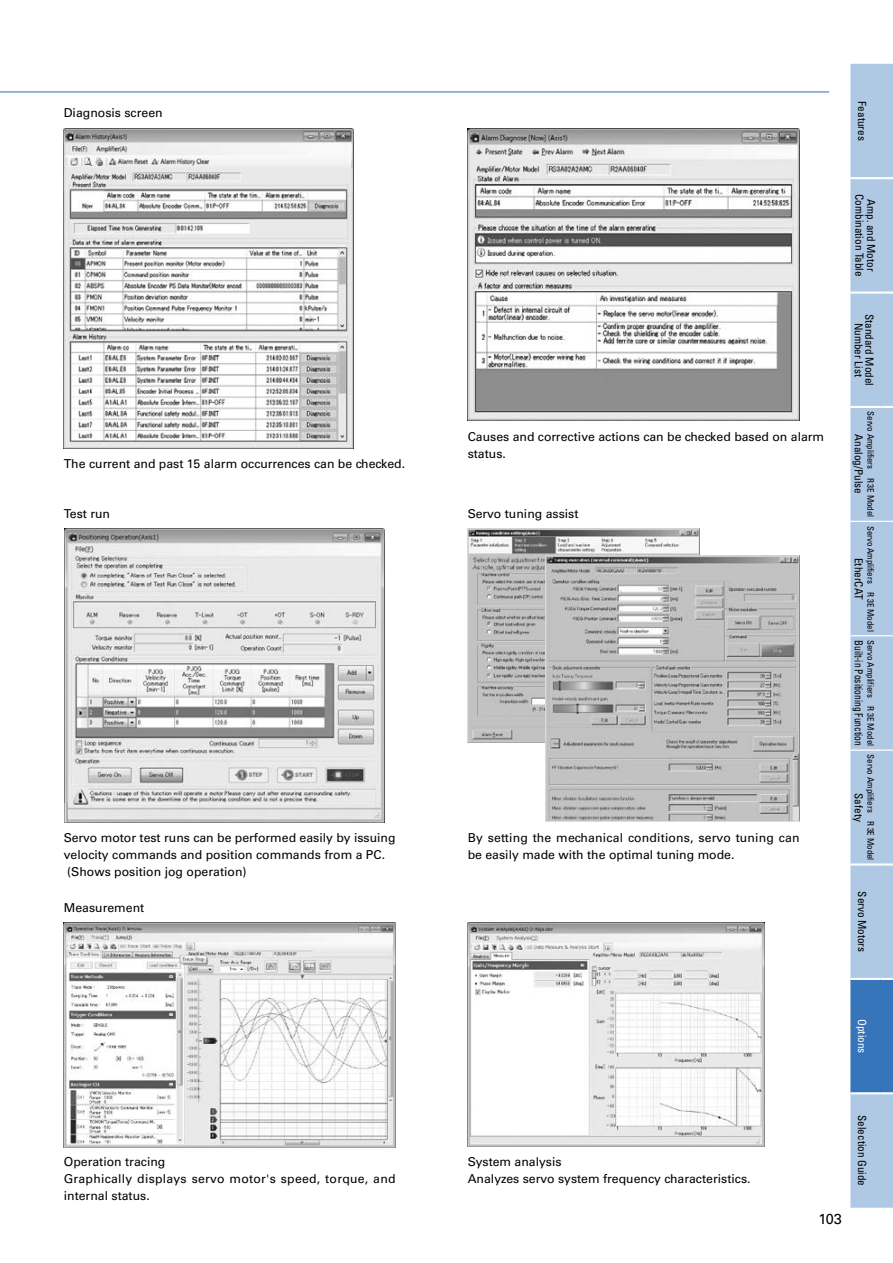
<style>
.page{position:relative;width:893px;height:1263px;background:#fff}
.page>*{position:absolute;margin:0;border:0;box-sizing:border-box;transform-origin:0 0}
.t1{font:14.55px "Univers LT Std";color:#000}
.t2{font:12.3px/17px "Univers LT Std";color:#000}
.t3{font:12.3px/17px "Univers LT Std";letter-spacing:.02em;color:#000}
.t4{font:condensed 11.1px/11.7px "Univers LT Std";color:#000;text-align:center}
.t5{font:condensed 11.1px "Univers LT Std";color:#000;scale:.85 1}
.t6{font:condensed 11.1px "Univers LT Std";color:#fff}
.t7{font:condensed 9px "Univers LT Std";letter-spacing:-.005em;color:#000}
</style>
<div class="page">
<hr style="left:0;top:91px;width:829px;height:1px;background:#3775bb">
<img style="left:64px;top:923px;width:331px;height:224px">
<img style="left:468px;top:923px;width:297px;height:223px">
<img style="left:65px;top:528px;width:320px;height:294px">
<img style="left:468px;top:528px;width:231px;height:214px">
<img style="left:545px;top:556px;width:254px;height:266px">
<img style="left:64px;top:129px;width:290px;height:319px">
<img style="left:468px;top:129px;width:331px;height:291px">
<div style="left:850px;top:64px;width:43px;height:1144px;background:#afc8e4"></div>
<svg style="left:880px;top:177px;width:13px;height:2px"></svg>
<svg style="left:880px;top:291px;width:13px;height:3px"></svg>
<svg style="left:880px;top:406px;width:13px;height:2px"></svg>
<svg style="left:880px;top:863px;width:13px;height:2px"></svg>
<div style="left:850px;top:978px;width:43px;height:116px;background:#3775bb"></div>
<hr style="left:850px;top:177px;width:30px;height:2px;background:#fff">
<hr style="left:850px;top:291px;width:30px;height:3px;background:#fff">
<hr style="left:850px;top:406px;width:30px;height:2px;background:#fff">
<hr style="left:850px;top:863px;width:30px;height:2px;background:#fff">
<hr style="left:850px;top:978px;width:30px;height:2px;background:#fff">
<hr style="left:850px;top:1092px;width:30px;height:2px;background:#fff">
<svg style="left:880px;top:521px;width:13px;height:1px"></svg>
<svg style="left:880px;top:749px;width:13px;height:2px"></svg>
<hr style="left:850px;top:521px;width:30px;height:1px;background:#fff">
<hr style="left:850px;top:749px;width:30px;height:2px;background:#fff">
<svg style="left:880px;top:635px;width:13px;height:1px"></svg>
<hr style="left:850px;top:635px;width:30px;height:1px;background:#fff">
<p class="t2" style="left:64px;top:104px;width:100px">Diagnosis screen</p>
<p class="t2" style="left:64px;top:455px;width:343px">The current and past 15 alarm occurrences can be checked.</p>
<p class="t2" style="left:64px;top:505px;width:48px">Test run</p>
<p class="t2" style="left:64px;top:829px;width:333px">Servo motor test runs can be performed easily by issuing velocity commands and position commands from a PC. (Shows position jog operation)</p>
<p class="t2" style="left:64px;top:899px;width:82px">Measurement</p>
<p class="t3" style="left:64px;top:1153px;width:333px">Operation tracing<br>Graphically displays servo motor's speed, torque, and internal status.</p>
<p class="t2" style="left:468px;top:428px;width:358px">Causes and corrective actions can be checked based on alarm status.</p>
<p class="t2" style="left:468px;top:505px;width:112px">Servo tuning assist</p>
<p class="t2" style="left:468px;top:829px;width:333px">By setting the mechanical conditions, servo tuning can be easily made with the optimal tuning mode.</p>
<p class="t4" style="left:868px;top:101px;width:41px;rotate:90deg">Features</p>
<p class="t4" style="left:877px;top:194px;width:84px;rotate:90deg">Amp. and Motor<br>Combination Table</p>
<p class="t4" style="left:875px;top:314px;width:73px;line-height:10.6px;rotate:90deg">Standard Model<br>Number List</p>
<p class="t7" style="left:876px;top:411px;width:107px;rotate:90deg">Servo Amplifiers R 3E Model</p>
<p class="t4" style="left:865px;top:434px;width:61px;rotate:90deg">Analog/Pulse</p>
<p class="t7" style="left:876px;top:526px;width:107px;rotate:90deg">Servo Amplifiers R 3E Model</p>
<p class="t4" style="left:865px;top:558px;width:43px;rotate:90deg">EtherCAT</p>
<p class="t7" style="left:876px;top:640px;width:107px;rotate:90deg">Servo Amplifiers R 3E Model</p>
<p class="t5" style="left:866px;top:640px;width:126px;rotate:90deg">Built-in Positioning Function</p>
<p class="t7" style="left:876px;top:754px;width:107px;rotate:90deg">Servo Amplifiers R 3E Model</p>
<p class="t4" style="left:865px;top:793px;width:30px;rotate:90deg">Safety</p>
<p class="t4" style="left:868px;top:891px;width:62px;rotate:90deg">Servo Motors</p>
<p class="t2" style="left:468px;top:1153px;width:284px">System analysis<br>Analyzes servo system frequency characteristics.</p>
<p class="t6" style="left:869px;top:1019px;width:36px;rotate:90deg">Options</p>
<p class="t1" style="left:818px;top:1210px;width:25px">103</p>
<p class="t4" style="left:868px;top:1115px;width:72px;rotate:90deg">Selection Guide</p>
</div>
